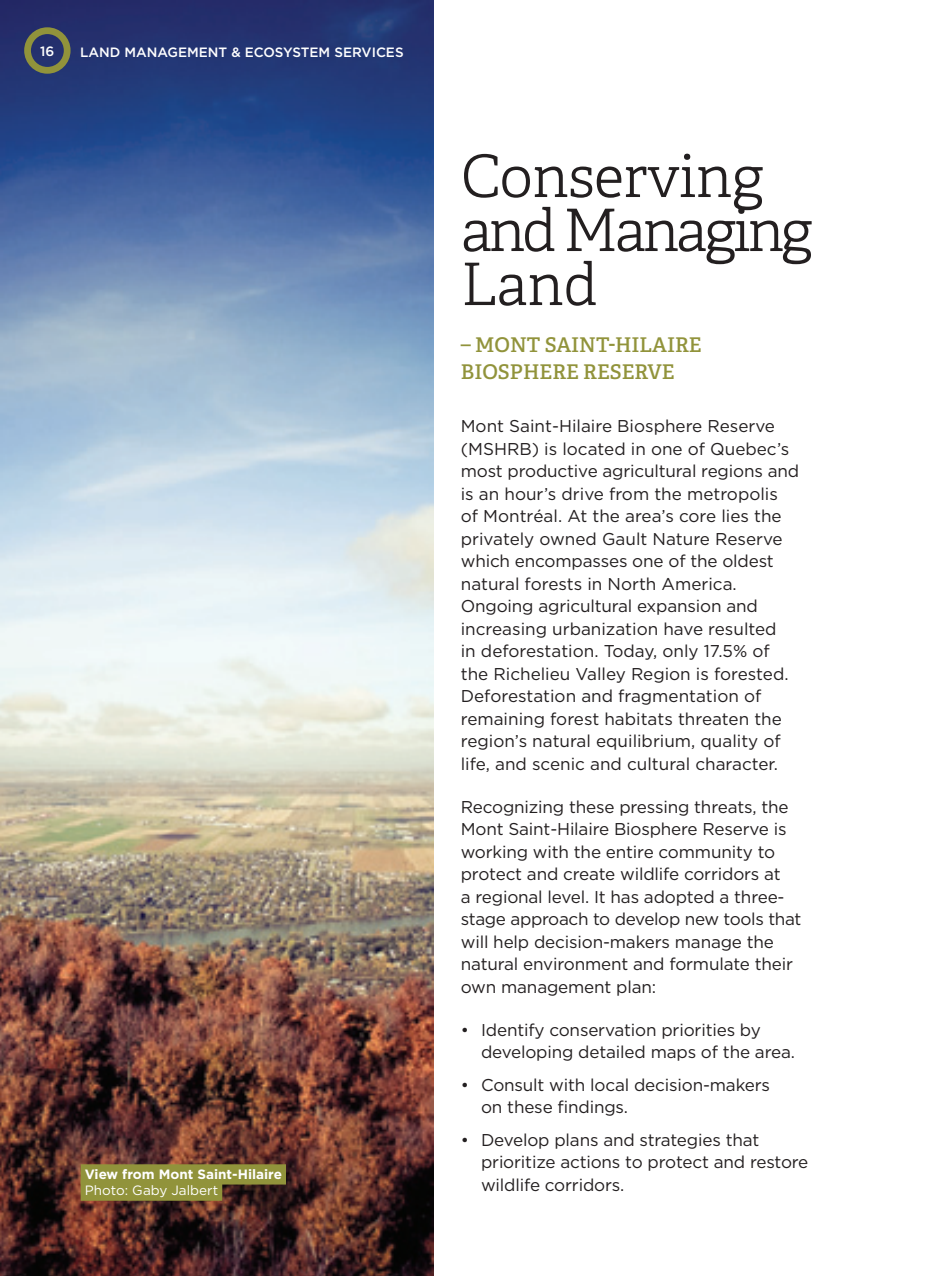
<style>
.page{position:relative;width:925px;height:1276px;background:#fff}
.page>*{position:absolute;margin:0;border:0;box-sizing:border-box;transform-origin:0 0}
.t1{font:300 58.5px/54px "Adelle";letter-spacing:-.01em;color:#231f20}
.t2{font:600 20.25px/27px "Adelle";color:#91933b}
.t3{font:17.1px/22.5px "Gotham";letter-spacing:-.01em;color:#231f20}
.t4{font:500 13.5px "Gotham";color:#fff}
.t5{font:700 13.5px "Gotham";color:#fff}
.t6{font:13.5px "Gotham";color:#fff}
</style>
<div class="page">
<img style="left:0;top:0;width:434px;height:1276px">
<div style="left:24px;top:27px;width:47px;height:47px;border:7px solid #91933b;border-radius:50%"></div>
<div style="left:81px;top:1164px;width:205px;height:20px;background:#91933b"></div>
<div style="left:81px;top:1180px;width:141px;height:20px;background:#91933b"></div>
<p class="t4" style="left:40px;top:44px;width:16px">16</p>
<p class="t4" style="left:80px;top:45px;width:11px">LAN</p>
<p class="t4" style="left:110px;top:45px;width:26px">D MANAG</p>
<p class="t4" style="left:178px;top:45px;width:225px">EM ENT &amp; ECOSYSTEM SERVICES</p>
<p class="t5" style="left:85px;top:1166px;width:199px">View from Mont Saint-H ilaire</p>
<p class="t6" style="left:85px;top:1183px;width:135px">Photo: Gaby Jalbert</p>
<h1 class="t1" style="left:461px;top:150px;width:353px">Conserving and Managing<br>Land</h1>
<p class="t2" style="left:461px;top:331px;width:242px">– MONT SAINT-HILAIRE<br>BIOSPHERE RESERVE</p>
<p class="t3" style="left:461px;top:414px;width:340px">Mont Saint-Hilaire Biosphere Reserve (MSHRB) is located in one of Quebec’s most productive agricultural regions and is an hour’s drive from the metropolis of Montréal. At the area’s core lies the privately owned Gault Nature Reserve which encompasses one of the oldest natural forests in North America.<br>Ongoing agricultural expansion and increasing urbanization have resulted<br>in deforestation. Today, only 17.5% of the Richelieu Valley Region is forested.<br>Deforestation and fragmentation of remaining forest habitats threaten the region’s natural equilibrium, quality of life, and scenic and cultural character.</p>
<p class="t3" style="left:461px;top:795px;width:342px">Recognizing these pressing threats, the Mont Saint-Hilaire Biosphere Reserve is working with the entire community to protect and create wildlife corridors at<br>a regional level. It has adopted a three&shy;stage approach to develop new tools that will help decision-makers manage the natural environment and formulate their own management plan:</p>
<p class="t3" style="left:481px;top:1018px;width:315px;text-indent:-20px">• Identify conservation priorities by developing detailed maps of the area.</p>
<p class="t3" style="left:481px;top:1073px;width:290px;text-indent:-20px">• Consult with local decision-makers on these findings.</p>
<p class="t3" style="left:481px;top:1128px;width:329px;text-indent:-20px">• Develop plans and strategies that prioritize actions to protect and restore wildlife corridors.</p>
</div>
